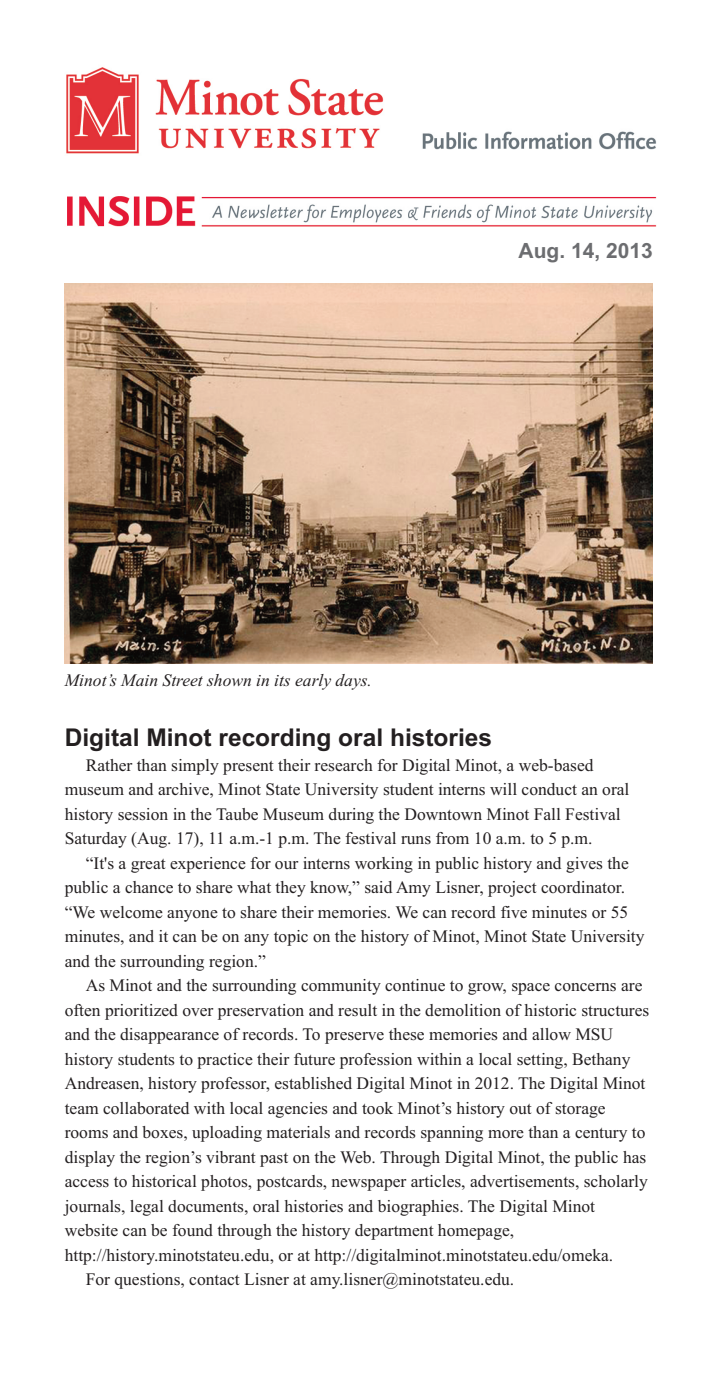
<style>
.page{position:relative;width:714px;height:1386px;background:#fff}
.page>*{position:absolute;margin:0;border:0;box-sizing:border-box;transform-origin:0 0}
.t1{font:700 24.5px "Arial";color:#231f20}
.t2{font:700 21px "Arial";color:#6c6d70}
.t3{font:17.5px/24.5px "Times New Roman";color:#231f20}
.t4{font:italic 17.5px "Times New Roman";color:#231f20}
</style>
<div class="page">
<img style="left:66px;top:67px;width:591px;height:160px">
<img style="left:65px;top:284px;width:588px;height:379px">
<p class="t2" style="left:519px;top:239px;width:136px">Aug. 14, 2013</p>
<p class="t4" style="left:65px;top:670px;width:309px">Minot’s Main Street shown in its early days.</p>
<h1 class="t1" style="left:65px;top:724px;width:429px">Digital Minot recording oral histories</h1>
<p class="t3" style="left:65px;top:753px;width:566px;text-indent:21px">Rather than simply present their research for Digital Minot, a web-based museum and archive, Minot State University student interns will conduct an oral history session in the Taube Museum during the Downtown Minot Fall Festival Saturday (Aug. 17), 11 a.m.-1 p.m. The festival runs from 10 a.m. to 5 p.m.</p>
<p class="t3" style="left:65px;top:851px;width:581px;text-indent:21px">“It's a great experience for our interns working in public history and gives the public a chance to share what they know,” said Amy Lisner, project coordinator. “We welcome anyone to share their memories. We can record five minutes or 55 minutes, and it can be on any topic on the history of Minot, Minot State University and the surrounding region.”</p>
<p class="t3" style="left:86px;top:973px;width:558px">As Minot and the surrounding community continue to grow, space concerns are</p>
<p class="t3" style="left:65px;top:998px;width:586px">often prioritized over preservation and result in the demolition of historic structures</p>
<p class="t3" style="left:65px;top:1022px;width:550px">and the disappearance of records. To preserve these memories and allow MSU</p>
<p class="t3" style="left:65px;top:1047px;width:567px">history students to practice their future profession within a local setting, Bethany</p>
<p class="t3" style="left:65px;top:1071px;width:582px">Andreasen, history professor, established Digital Minot in 2012. The Digital Minot</p>
<p class="t3" style="left:65px;top:1096px;width:542px">team collaborated with local agencies and took Minot’s history out of storage</p>
<p class="t3" style="left:65px;top:1120px;width:582px">rooms and boxes, uploading materials and records spanning more than a century to</p>
<p class="t3" style="left:65px;top:1145px;width:583px">display the region’s vibrant past on the Web. Through Digital Minot, the public has</p>
<p class="t3" style="left:65px;top:1169px;width:585px">access to historical photos, postcards, newspaper articles, advertisements, scholarly</p>
<p class="t3" style="left:65px;top:1194px;width:532px">journals, legal documents, oral histories and biographies. The Digital Minot</p>
<p class="t3" style="left:65px;top:1218px;width:451px">website can be found through the history department homepage,</p>
<p class="t3" style="left:65px;top:1243px;width:550px">http://history.minotstateu.edu, or at http://digitalminot.minotstateu.edu/omeka.</p>
<p class="t3" style="left:86px;top:1267px;width:430px">For questions, contact Lisner at amy.lisner@minotstateu.edu.</p>
</div>
